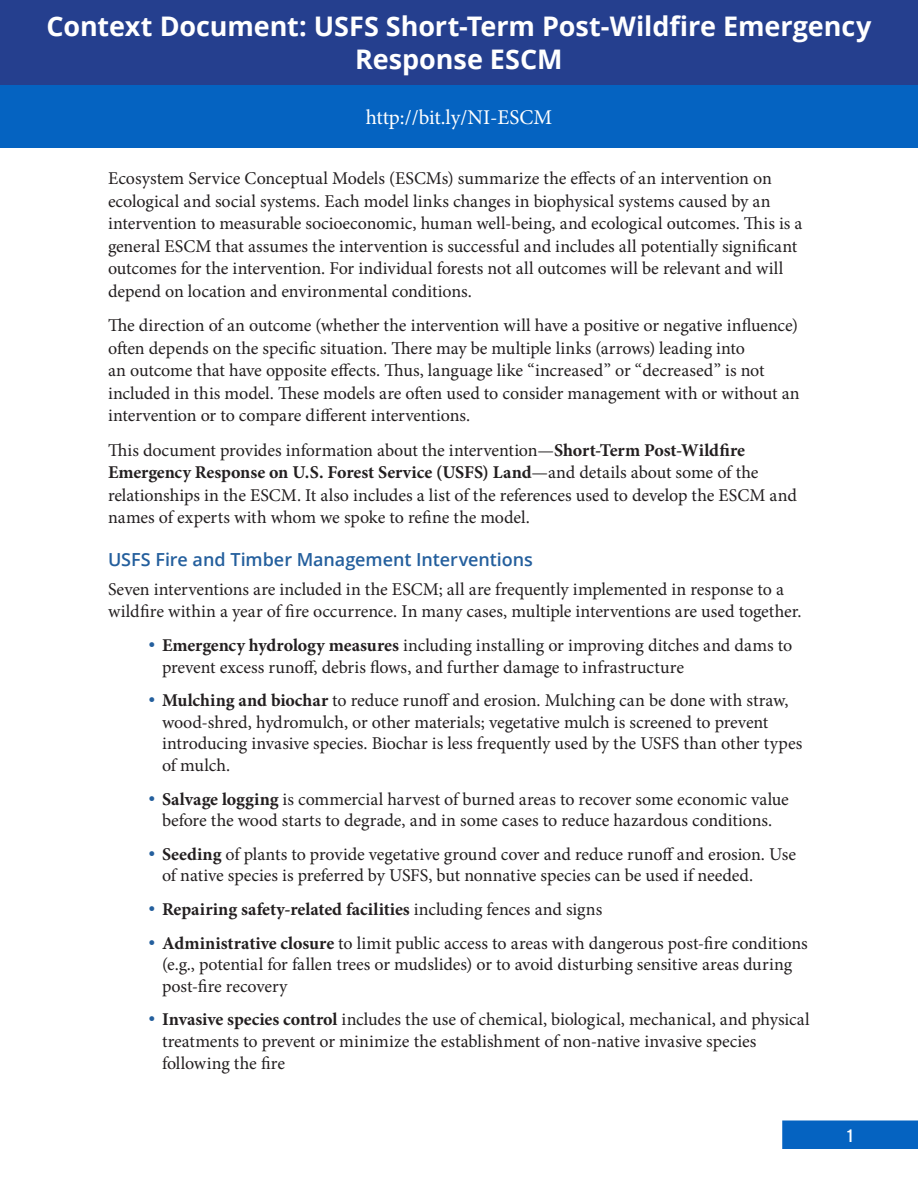
<style>
.page{position:relative;width:918px;height:1188px;background:#fff}
.page>*{position:absolute;margin:0;border:0;box-sizing:border-box;transform-origin:0 0}
.A-HEAD{font:700 27px/32.4px "Open Sans";color:#fff;text-align:center}
.t1{font:21px "Minion Pro";letter-spacing:-.01em;color:#fff}
.Body_text{font:18px/22.5px "Minion Pro";letter-spacing:-.005em;color:#231f20}
.t2{font:700 18px "Minion Pro";color:#231f20}
.B-HEAD{font:600 18px "Open Sans";letter-spacing:-.005em;color:#245f9d}
.t3{font:18px "Interstate";color:#fff}
.s1{font-weight:700}
.s2{font-family:"Times New Roman";font-size:19.5px;color:#245f9d}
.s3{font-family:"Times New Roman";font-weight:400;font-size:19.5px;color:#245f9d}
.s4{font-weight:400}
</style>
<div class="page">
<div style="left:783px;top:1121px;width:134px;height:27px;background:#0563c1"></div>
<div style="left:782px;top:1120px;width:136px;height:29px;border:2px solid #0563c1"></div>
<div style="left:0;top:0;width:918px;height:85px;background:#253f8e"></div>
<div style="left:0;top:85px;width:918px;height:63px;background:#0563c1"></div>
<p class="A-HEAD" style="left:47px;top:10px;width:826px">Context Document: USFS Short-Term Post-Wildfire Emergency<br>Response ESCM</p>
<p class="t1" style="left:366px;top:103px;width:188px">http://bit.ly/NI-ESCM</p>
<p class="Body_text" style="left:108px;top:167px;width:696px">Ecosystem Service Conceptual Models (ESCMs) summarize the effects of an intervention on ecological and social systems. Each model links changes in biophysical systems caused by an intervention to measurable socioeconomic, human well-being, and ecological outcomes. This is a general ESCM that assumes the intervention is successful and includes all potentially significant outcomes for the intervention. For individual forests not all outcomes will be relevant and will depend on location and environmental conditions.</p>
<p class="Body_text" style="left:108px;top:314px;width:693px">The direction of an outcome (whether the intervention will have a positive or negative influence) often depends on the specific situation. There may be multiple links (arrows) leading into<br>an outcome that have opposite effects. Thus, language like “increased” or “decreased” is not included in this model. These models are often used to consider management with or without an intervention or to compare different interventions.</p>
<p class="Body_text" style="left:108px;top:439px;width:690px">This document provides information about the intervention—<span class="s1">Short-Term Post-Wildfire Emergency Response on U.S. Forest Service (USFS) Land</span>—and details about some of the relationships in the ESCM. It also includes a list of the references used to develop the ESCM and names of experts with whom we spoke to refine the model.</p>
<p class="B-HEAD" style="left:108px;top:547px;width:427px">USFS Fire and Timber Management Interventions</p>
<p class="Body_text" style="left:108px;top:578px;width:695px">Seven interventions are included in the ESCM; all are frequently implemented in response to a wildfire within a year of fire occurrence. In many cases, multiple interventions are used together.</p>
<p class="Body_text" style="left:162px;top:635px;width:632px;line-height:21.6px;text-indent:-14px"><span class="s2">•</span> <span class="s1">Emergency hydrology measures</span> including installing or improving ditches and dams to prevent excess runoff, debris flows, and further damage to infrastructure</p>
<p class="Body_text" style="left:162px;top:690px;width:642px;line-height:21.6px;text-indent:-14px"><span class="s2">•</span> <span class="s1">Mulching and biochar</span> to reduce runoff and erosion. Mulching can be done with straw, wood-shred, hydromulch, or other materials; vegetative mulch is screened to prevent introducing invasive species. Biochar is less frequently used by the USFS than other types of mulch.</p>
<p class="Body_text" style="left:148px;top:788px;width:642px;line-height:21.6px;text-align:center"><span class="s2">•</span> <span class="s1">Salvage logging</span> is commercial harvest of burned areas to recover some economic value before the wood starts to degrade, and in some cases to reduce hazardous conditions.</p>
<p class="Body_text" style="left:162px;top:843px;width:636px;line-height:21.6px;text-indent:-14px"><span class="s2">•</span> <span class="s1">Seeding</span> of plants to provide vegetative ground cover and reduce runoff and erosion. Use of native species is preferred by USFS, but nonnative species can be used if needed.</p>
<p class="t2" style="left:148px;top:897px;width:455px"><span class="s3">•</span> Repairing safety-related facilities <span class="s4">including fences and signs</span></p>
<p class="Body_text" style="left:162px;top:932px;width:647px;line-height:21.6px;text-indent:-14px"><span class="s2">•</span> <span class="s1">Administrative closure</span> to limit public access to areas with dangerous post-fire conditions (e.g., potential for fallen trees or mudslides) or to avoid disturbing sensitive areas during post-fire recovery</p>
<p class="Body_text" style="left:162px;top:1009px;width:649px;line-height:21.6px;text-indent:-14px"><span class="s2">•</span> <span class="s1">Invasive species control</span> includes the use of chemical, biological, mechanical, and physical treatments to prevent or minimize the establishment of non-native invasive species following the fire</p>
<p class="t3" style="left:847px;top:1126px;width:8px">1</p>
</div>
